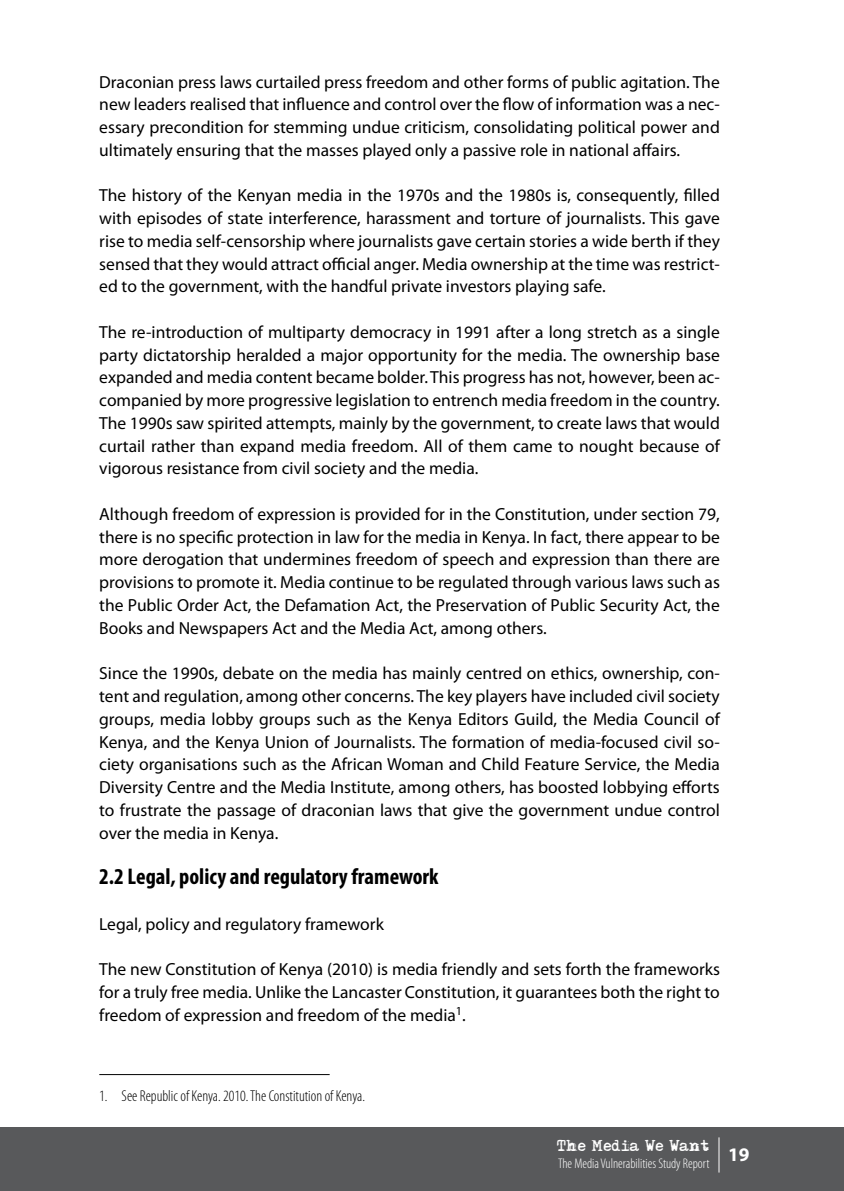
<style>
.page{position:relative;width:844px;height:1191px;background:#fff}
.page>*{position:absolute;margin:0;border:0;box-sizing:border-box;transform-origin:0 0}
.t1{font:700 condensed 22.75px "Myriad Pro";color:#000}
.t2{font:17.5px/22.8px "Myriad Pro";color:#000;text-align:justify}
.t3{font:300 condensed 15.75px "Myriad Pro";color:#000}
.t4{font:300 condensed 14px "Myriad Pro";color:#fff}
.t5{font:14px "Adler";color:#fff}
</style>
<div class="page">
<div style="left:0;top:1127px;width:843px;height:64px;background:#58595b"></div>
<hr style="left:718px;top:1137px;width:1px;height:35px;background:#fff">
<hr style="left:99px;top:1074px;width:230px;height:1px;background:#000">
<p class="t2" style="left:99px;top:70px;width:622px">Draconian press laws curtailed press freedom and other forms of public agitation. The new leaders realised that influence and control over the flow of information was a nec&shy;essary precondition for stemming undue criticism, consolidating political power and ultimately ensuring that the masses played only a passive role in national affairs.</p>
<p class="t2" style="left:99px;top:184px;width:622px">The history of the Kenyan media in the 1970s and the 1980s is, consequently, filled with episodes of state interference, harassment and torture of journalists. This gave rise to media self-censorship where journalists gave certain stories a wide berth if they sensed that they would attract official anger. Media ownership at the time was restrict&shy;ed to the government, with the handful private investors playing safe.</p>
<p class="t2" style="left:99px;top:320px;width:622px">The re-introduction of multiparty democracy in 1991 after a long stretch as a single party dictatorship heralded a major opportunity for the media. The ownership base expanded and media content became bolder. This progress has not, however, been ac&shy;companied by more progressive legislation to entrench media freedom in the country.<br>The 1990s saw spirited attempts, mainly by the government, to create laws that would curtail rather than expand media freedom. All of them came to nought because of vigorous resistance from civil society and the media.</p>
<p class="t2" style="left:99px;top:502px;width:622px">Although freedom of expression is provided for in the Constitution, under section 79, there is no specific protection in law for the media in Kenya. In fact, there appear to be more derogation that undermines freedom of speech and expression than there are provisions to promote it. Media continue to be regulated through various laws such as the Public Order Act, the Defamation Act, the Preservation of Public Security Act, the Books and Newspapers Act and the Media Act, among others.</p>
<p class="t2" style="left:99px;top:662px;width:622px">Since the 1990s, debate on the media has mainly centred on ethics, ownership, con&shy;tent and regulation, among other concerns. The key players have included civil society groups, media lobby groups such as the Kenya Editors Guild, the Media Council of Kenya, and the Kenya Union of Journalists. The formation of media-focused civil so&shy;ciety organisations such as the African Woman and Child Feature Service, the Media Diversity Centre and the Media Institute, among others, has boosted lobbying efforts to frustrate the passage of draconian laws that give the government undue control over the media in Kenya.</p>
<h1 class="t1" style="left:99px;top:862px;width:341px">2.2 Legal, policy and regulatory framework</h1>
<p class="t2" style="left:99px;top:912px;width:286px">Legal, policy and regulatory framework</p>
<p class="t2" style="left:99px;top:957px;width:622px">The new Constitution of Kenya (2010) is media friendly and sets forth the frameworks for a truly free media. Unlike the Lancaster Constitution, it guarantees both the right to freedom of expression and freedom of the media<sup>1</sup>.</p>
<p class="t3" style="left:99px;top:1086px;width:267px">1. See Republic of Kenya. 2010. The Constitution of Kenya.</p>
<p class="t5" style="left:557px;top:1140px;width:154px">The Media We Want</p>
<p class="t4" style="left:558px;top:1155px;width:193px">The Media Vulnerabilities Study Report <sup>19</sup></p>
</div>
